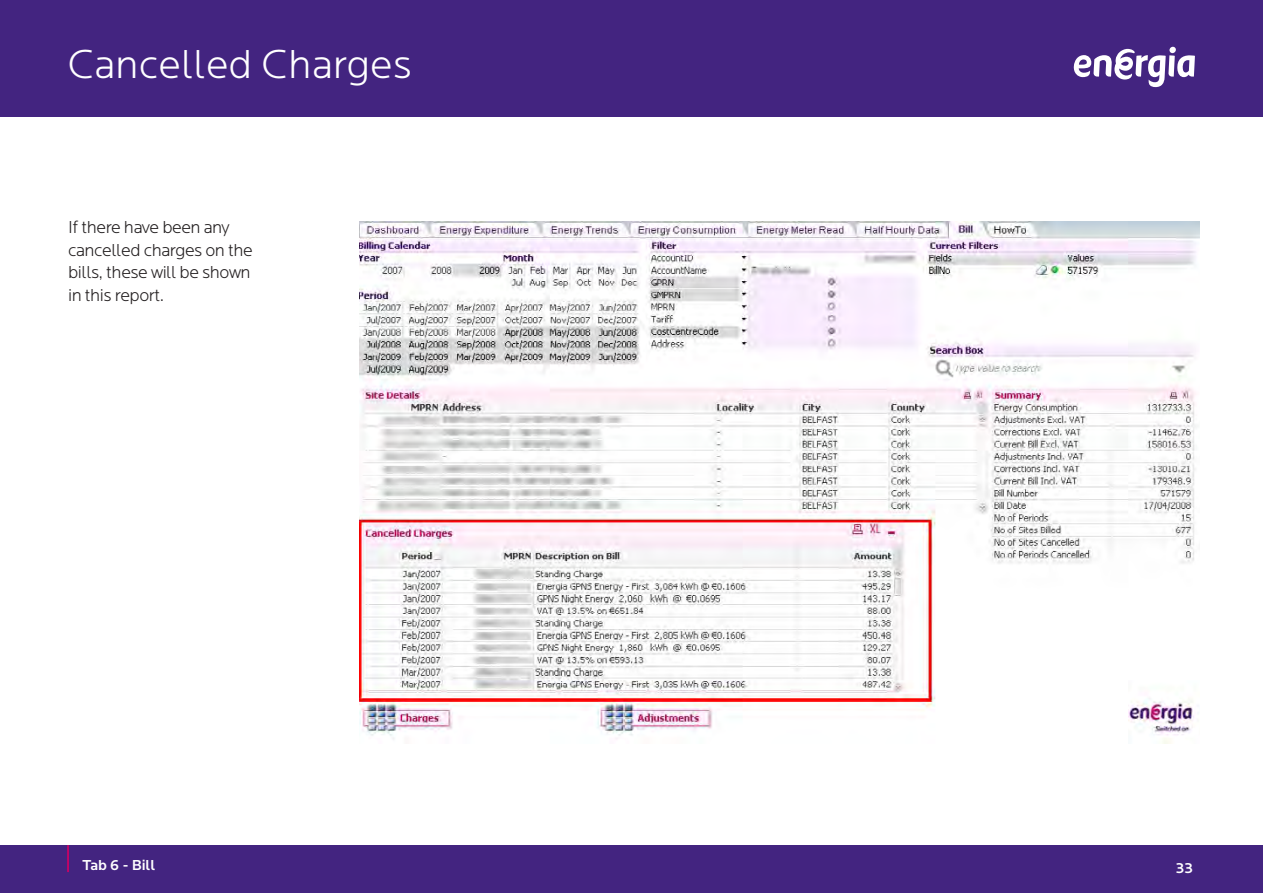
<style>
.page{position:relative;width:1263px;height:893px;background:#fff}
.page>*{position:absolute;margin:0;border:0;box-sizing:border-box;transform-origin:0 0}
.Default{font:300 42px "Locator";color:#fff}
.body{font:300 18px/22.5px "Locator";letter-spacing:-.025em;color:#231f20}
.Default-2{font:500 15px "Locator";color:#fff}
</style>
<div class="page">
<div style="left:0;top:845px;width:1263px;height:48px;background:#432480"></div>
<div style="left:0;top:0;width:1263px;height:117px;background:#432480"></div>
<svg style="left:1074px;top:47px;width:121px;height:40px"></svg>
<hr style="left:67px;top:845px;width:2px;height:27px;background:#c70266">
<img style="left:359px;top:221px;width:840px;height:522px">
<p class="Default" style="left:68px;top:43px;width:345px">Cancelled Charges</p>
<p class="body" style="left:68px;top:216px;width:186px">If there have been any cancelled charges on the bills, these will be shown in this report.</p>
<p class="Default-2" style="left:82px;top:857px;width:74px">Tab 6 - Bill</p>
<p class="Default-2" style="left:1176px;top:859px;width:19px">33</p>
</div>
